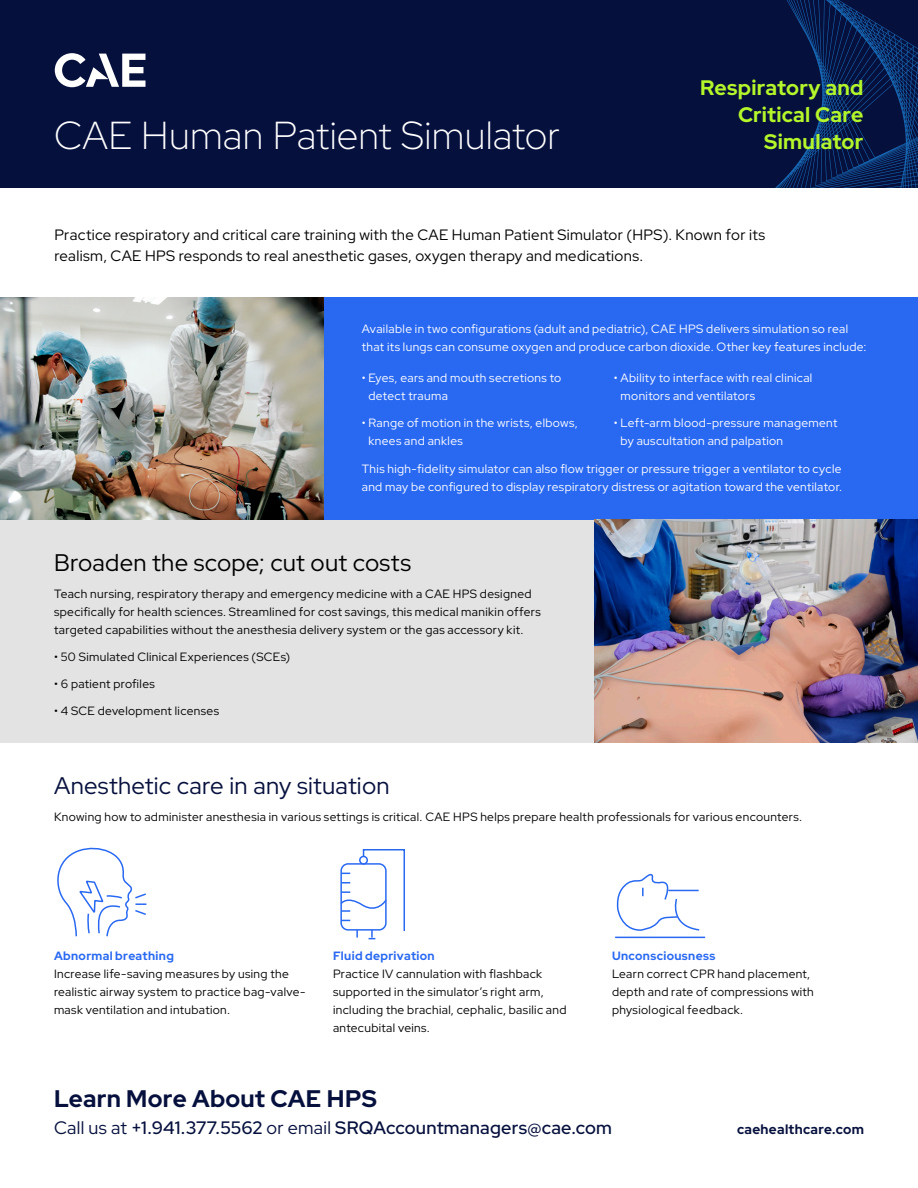
<style>
.page{position:relative;width:918px;height:1188px;background:#fff}
.page>*{position:absolute;margin:0;border:0;box-sizing:border-box;transform-origin:0 0}
.t1{font:300 39px "Red Hat Display";letter-spacing:.005em;color:#fff}
.copy{font:24px "Red Hat Display";letter-spacing:.01em;color:#06103d}
.copy-2{font:24px "Red Hat Display";letter-spacing:.01em;color:#000}
.t2{font:700 24px "Red Hat Display";letter-spacing:.015em;color:#06103d}
.t3{font:700 21px/27px "Red Hat Display";letter-spacing:.015em;color:#b4f62a;text-align:right}
.t4{font:500 18px "Red Hat Display";letter-spacing:.01em;color:#06103d}
.copy-3{font:15px/21px "Red Hat Display";letter-spacing:.02em;color:#000}
.Table_-_Main_Body_Co{font:700 13.5px "Red Hat Display";letter-spacing:.025em;color:#06103d}
.copy-4{font:12px/18px "Red Hat Display";letter-spacing:.03em;color:#000}
.copy-5{font:12px/18px "Red Hat Display";letter-spacing:.03em;color:#fff}
.t5{font:700 12px "Red Hat Display";letter-spacing:.03em;color:#2969f2}
.s1{font-weight:400}
</style>
<div class="page">
<div style="left:0;top:520px;width:594px;height:222px;background:#e3e3e3"></div>
<div style="left:0;top:0;width:918px;height:188px;background:#06103d"></div>
<svg style="left:775px;top:0;width:143px;height:188px"></svg>
<img style="left:0;top:297px;width:324px;height:223px">
<svg style="left:55px;top:53px;width:91px;height:34px"></svg>
<div style="left:324px;top:297px;width:594px;height:223px;background:#2969f2"></div>
<img style="left:594px;top:520px;width:324px;height:222px">
<svg style="left:57px;top:847px;width:90px;height:90px"></svg>
<svg style="left:340px;top:849px;width:65px;height:90px"></svg>
<hr style="left:615px;top:937px;width:90px;height:1px;background:#2969f1">
<svg style="left:616px;top:873px;width:84px;height:58px"></svg>
<p class="t1" style="left:54px;top:110px;width:507px">CAE Human Patient Simulator</p>
<p class="t3" style="left:700px;top:73px;width:165px">Respiratory and<br>Critical Care<br>Simulator</p>
<p class="copy-3" style="left:54px;top:223px;width:712px">Practice respiratory and critical care training with the CAE Human Patient Simulator (HPS). Known for its realism, CAE HPS responds to real anesthetic gases, oxygen therapy and medications.</p>
<p class="copy-5" style="left:362px;top:319px;width:506px">Available in two configurations (adult and pediatric), CAE HPS delivers simulation so real that its lungs can consume oxygen and produce carbon dioxide. Other key features include:</p>
<p class="copy-5" style="left:369px;top:368px;width:194px;text-indent:-7px">• Eyes, ears and mouth secretions to detect trauma</p>
<p class="copy-5" style="left:369px;top:413px;width:211px;text-indent:-7px">• Range of motion in the wrists, elbows, knees and ankles</p>
<p class="copy-5" style="left:621px;top:368px;width:193px;text-indent:-7px">• Ability to interface with real clinical monitors and ventilators</p>
<p class="copy-5" style="left:621px;top:413px;width:218px;text-indent:-7px">• Left-arm blood-pressure management by auscultation and palpation</p>
<p class="copy-5" style="left:362px;top:459px;width:482px">This high-fidelity simulator can also flow trigger or pressure trigger a ventilator to cycle and may be configured to display respiratory distress or agitation toward the ventilator.</p>
<p class="copy-2" style="left:54px;top:547px;width:359px">Broaden the scope; cut out costs</p>
<p class="copy-4" style="left:54px;top:585px;width:488px">Teach nursing, respiratory therapy and emergency medicine with a CAE HPS designed specifically for health sciences. Streamlined for cost savings, this medical manikin offers targeted capabilities without the anesthesia delivery system or the gas accessory kit.</p>
<p class="copy-4" style="left:54px;top:648px;width:238px">• 50 Simulated Clinical Experiences (SCEs)</p>
<p class="copy-4" style="left:54px;top:675px;width:102px">• 6 patient profiles</p>
<p class="copy-4" style="left:54px;top:702px;width:166px">• 4 SCE development licenses</p>
<p class="copy" style="left:54px;top:770px;width:337px">Anesthetic care in any situation</p>
<p class="copy-4" style="left:54px;top:807px;width:750px">Knowing how to administer anesthesia in various settings is critical. CAE HPS helps prepare health professionals for various encounters.</p>
<p class="t5" style="left:54px;top:948px;width:121px">Abnormal breathing</p>
<p class="copy-4" style="left:54px;top:964px;width:253px">Increase life-saving measures by using the realistic airway system to practice bag-valve&shy;mask ventilation and intubation.</p>
<p class="t5" style="left:333px;top:948px;width:103px">Fluid deprivation</p>
<p class="copy-4" style="left:333px;top:964px;width:235px">Practice IV cannulation with flashback supported in the simulator’s right arm, including the brachial, cephalic, basilic and antecubital veins.</p>
<p class="t5" style="left:612px;top:948px;width:105px">Unconsciousness</p>
<p class="copy-4" style="left:612px;top:964px;width:203px">Learn correct CPR hand placement, depth and rate of compressions with physiological feedback.</p>
<p class="t2" style="left:54px;top:1083px;width:324px">Learn More About CAE HPS</p>
<p class="t4" style="left:54px;top:1116px;width:560px"><span class="s1">Call us at</span> +1.941.377.5562 <span class="s1">or email</span> SRQAccountmanagers@cae.com</p>
<p class="Table_-_Main_Body_Co" style="left:737px;top:1120px;width:128px">caehealthcare.com</p>
</div>
